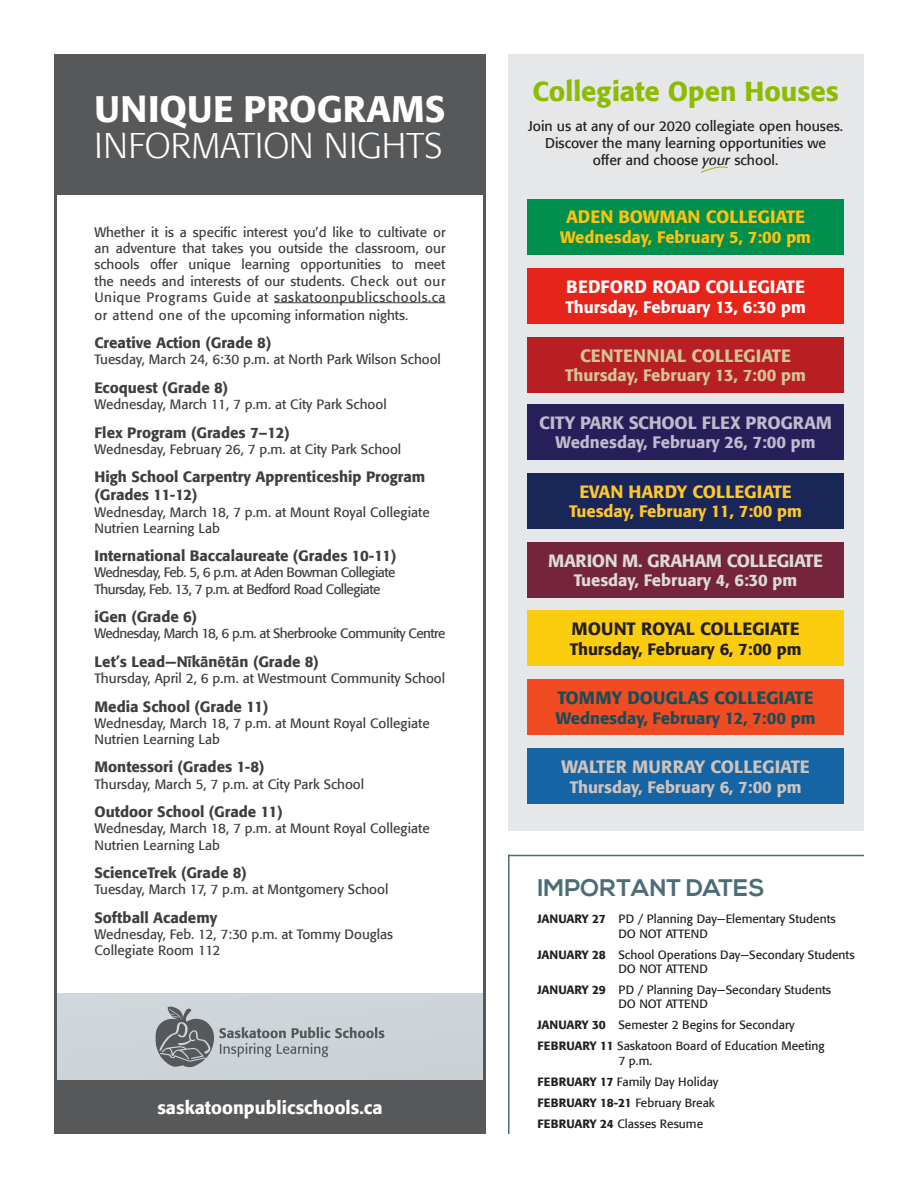
<style>
.page{position:relative;width:918px;height:1188px;background:#fff}
.page>*{position:absolute;margin:0;border:0;box-sizing:border-box;transform-origin:0 0}
.t1{font:500 36.75px "Formata";color:#fff}
.t2{font:300 35.55px "Formata";color:#fff}
.t3{font:500 27.3px "Formata";color:#8dbb00}
.t4{font:700 24px "Nexa";color:#4d6d76}
.t5{font:500 18px "Formata";color:#fff}
.t6{font:500 17.7px "Formata";letter-spacing:-.01em;color:#c0bacc}
.t7{font:500 17.7px "Formata";letter-spacing:-.02em;color:#dcdad6}
.t8{font:500 17.7px "Formata";color:#cfc3bc}
.t9{font:500 17.7px "Formata";color:#164e56}
.t10{font:500 17.7px "Formata";color:#fff}
.t11{font:500 17.7px "Formata";color:#fec210}
.t12{font:500 17.7px "Formata";color:#d3c497}
.t13{font:500 17.7px "Formata";color:#231f20}
.t14{font:500 17.7px "Formata";color:#fec62e}
.t15{font:500 16.5px "Formata";color:#164e56}
.t16{font:500 16.5px "Formata";color:#c0bacc}
.t17{font:500 16.5px "Formata";color:#fff}
.t18{font:500 16.5px "Formata";color:#fec210}
.t19{font:500 16.5px "Formata";color:#d3c497}
.t20{font:500 16.5px "Formata";color:#cfc3bc}
.t21{font:500 16.5px "Formata";color:#231f20}
.t22{font:500 16.5px "Formata";color:#fec62e}
.t23{font:500 16.5px "Formata";color:#dcdad6}
.t24{font:500 15px/18px "Formata";color:#3e3e3f}
.t25{font:14.1px/16.8px "Formata";color:#231f20;text-align:center}
.t26{font:13.5px/16.2px "Formata";color:#3e3e3f}
.t27{font:13.5px "Formata";letter-spacing:-.04em;color:#3e3e3f}
.t28{font:12px/14.4px "Formata";color:#231f20}
.t29{font:500 12px "Formata";color:#231f20}
.s1{font-family:"Arial";font-weight:700}
.s2{font-style:italic}
.s3{font-weight:500}
.s4{font-weight:400}
</style>
<div class="page">
<div style="left:54px;top:994px;width:432px;height:140px;background:#cdd5d9"></div>
<div style="left:54px;top:1080px;width:432px;height:54px;background:#57585a"></div>
<svg style="left:156px;top:1007px;width:228px;height:60px"></svg>
<div style="left:54px;top:54px;width:432px;height:140px;background:#57585a"></div>
<div style="left:54px;top:54px;width:432px;height:1080px;border:3px solid #57585a"></div>
<hr style="left:508px;top:855px;width:2px;height:279px;background:#4d6d76">
<hr style="left:508px;top:855px;width:356px;height:1px;background:#4d6d76">
<hr style="left:274px;top:302px;width:172px;height:1px;background:#3e3e3f">
<div style="left:508px;top:54px;width:355px;height:776px;background:#e6e7e9"></div>
<svg style="left:700px;top:166px;width:28px;height:7px"></svg>
<div style="left:527px;top:268px;width:317px;height:56px;background:#e72419"></div>
<div style="left:527px;top:199px;width:317px;height:55px;background:#008f4d"></div>
<div style="left:527px;top:337px;width:317px;height:56px;background:#b81f23"></div>
<div style="left:527px;top:748px;width:317px;height:56px;background:#1565a5"></div>
<div style="left:527px;top:679px;width:317px;height:56px;background:#f04b23"></div>
<div style="left:527px;top:542px;width:317px;height:56px;background:#74253d"></div>
<div style="left:527px;top:611px;width:317px;height:55px;background:#fccc0e"></div>
<div style="left:527px;top:473px;width:317px;height:56px;background:#182757"></div>
<div style="left:527px;top:404px;width:317px;height:56px;background:#271f59"></div>
<p class="t1" style="left:94px;top:86px;width:352px">UNIQUE PROGRAMS</p>
<p class="t2" style="left:94px;top:125px;width:350px">INFORMATION NIGHTS</p>
<p class="t26" style="left:94px;top:224px;width:353px;text-align:justify">Whether it is a specific interest you’d like to cultivate or an adventure that takes you outside the classroom, our schools offer unique learning opportunities to meet the needs and interests of our students. Check out our Unique Programs Guide at saskatoonpublicschools.ca</p>
<p class="t26" style="left:94px;top:307px;width:315px">or attend one of the upcoming information nights.</p>
<p class="t24" style="left:94px;top:334px;width:178px">Creative Action (Grade 8)</p>
<p class="t26" style="left:94px;top:352px;width:348px">Tuesday, March 24, 6:30 p.m. at North Park Wilson School</p>
<p class="t24" style="left:94px;top:379px;width:135px">Ecoquest (Grade 8)</p>
<p class="t26" style="left:94px;top:396px;width:294px">Wednesday, March 11, 7 p.m. at City Park School</p>
<p class="t24" style="left:94px;top:423px;width:197px">Flex Program (Grades 7–12)</p>
<p class="t26" style="left:94px;top:441px;width:308px">Wednesday, February 26, 7 p.m. at City Park School</p>
<p class="t24" style="left:94px;top:468px;width:332px">High School Carpentry Apprenticeship Program (Grades 11-12)</p>
<p class="t26" style="left:94px;top:504px;width:337px">Wednesday, March 18, 7 p.m. at Mount Royal Collegiate<br>Nutrien Learning Lab</p>
<p class="t24" style="left:94px;top:547px;width:304px">International Baccalaureate (Grades 10-11)</p>
<p class="t27" style="left:94px;top:564px;width:302px">Wednesday, Feb. 5, 6 p.m. at Aden Bowman Collegiate</p>
<p class="t27" style="left:94px;top:581px;width:287px">Thursday, Feb. 13, 7 p.m. at Bedford Road Collegiate</p>
<p class="t24" style="left:94px;top:608px;width:104px">iGen (Grade 6)</p>
<p class="t27" style="left:94px;top:625px;width:352px">Wednesday, March 18, 6 p.m. at Sherbrooke Community Centre</p>
<p class="t24" style="left:94px;top:652px;width:226px">Let’s Lead—N<span class="s1">ī</span>k<span class="s1">ā</span>n<span class="s1">ē</span>t<span class="s1">ā</span>n (Grade 8)</p>
<p class="t26" style="left:94px;top:670px;width:352px">Thursday, April 2, 6 p.m. at Westmount Community School</p>
<p class="t24" style="left:94px;top:697px;width:176px">Media School (Grade 11)</p>
<p class="t26" style="left:94px;top:715px;width:337px">Wednesday, March 18, 7 p.m. at Mount Royal Collegiate<br>Nutrien Learning Lab</p>
<p class="t24" style="left:94px;top:758px;width:171px">Montessori (Grades 1-8)</p>
<p class="t26" style="left:94px;top:776px;width:271px">Thursday, March 5, 7 p.m. at City Park School</p>
<p class="t24" style="left:94px;top:803px;width:190px">Outdoor School (Grade 11)</p>
<p class="t26" style="left:94px;top:820px;width:337px">Wednesday, March 18, 7 p.m. at Mount Royal Collegiate<br>Nutrien Learning Lab</p>
<p class="t24" style="left:94px;top:864px;width:154px">ScienceTrek (Grade 8)</p>
<p class="t26" style="left:94px;top:881px;width:295px">Tuesday, March 17, 7 p.m. at Montgomery School</p>
<p class="t24" style="left:94px;top:908px;width:124px">Softball Academy</p>
<p class="t26" style="left:94px;top:926px;width:300px">Wednesday, Feb. 12, 7:30 p.m. at Tommy Douglas<br>Collegiate Room 112</p>
<p class="t5" style="left:157px;top:1096px;width:227px">saskatoonpublicschools.ca</p>
<p class="t3" style="left:532px;top:75px;width:308px">Collegiate Open Houses</p>
<p class="t25" style="left:528px;top:118px;width:316px">Join us at any of our 2020 collegiate open houses.</p>
<p class="t25" style="left:545px;top:135px;width:283px">Discover the many learning opportunities we offer and choose <span class="s2">your</span> school.</p>
<p class="t11" style="left:566px;top:206px;width:241px">ADEN BOWMAN COLLEGIATE</p>
<p class="t18" style="left:560px;top:227px;width:252px">Wednesday, February 5, 7:00 pm</p>
<p class="t10" style="left:566px;top:276px;width:240px">BEDFORD ROAD COLLEGIATE</p>
<p class="t17" style="left:565px;top:297px;width:242px">Thursday, February 13, 6:30 pm</p>
<p class="t12" style="left:580px;top:344px;width:212px">CENTENNIAL COLLEGIATE</p>
<p class="t19" style="left:565px;top:365px;width:242px">Thursday, February 13, 7:00 pm</p>
<p class="t6" style="left:539px;top:411px;width:295px">CITY PARK SCHOOL FLEX PROGRAM</p>
<p class="t16" style="left:556px;top:432px;width:262px">Wednesday, February 26, 7:00 pm</p>
<p class="t14" style="left:579px;top:480px;width:214px">EVAN HARDY COLLEGIATE</p>
<p class="t22" style="left:569px;top:501px;width:234px">Tuesday, February 11, 7:00 pm</p>
<p class="t7" style="left:548px;top:549px;width:276px">MARION M. GRAHAM COLLEGIATE</p>
<p class="t23" style="left:574px;top:570px;width:225px">Tuesday, February 4, 6:30 pm</p>
<p class="t13" style="left:572px;top:618px;width:230px">MOUNT ROYAL COLLEGIATE</p>
<p class="t21" style="left:570px;top:639px;width:233px">Thursday, February 6, 7:00 pm</p>
<p class="t9" style="left:558px;top:687px;width:258px">TOMMY DOUGLAS COLLEGIATE</p>
<p class="t15" style="left:556px;top:708px;width:261px">Wednesday, February 12, 7:00 pm</p>
<p class="t8" style="left:561px;top:756px;width:250px">WALTER MURRAY COLLEGIATE</p>
<p class="t20" style="left:570px;top:777px;width:233px">Thursday, February 6, 7:00 pm</p>
<p class="t4" style="left:537px;top:874px;width:229px">IMPORTANT DATES</p>
<p class="t28" style="left:618px;top:912px;width:219px;text-indent:-81px"><span class="s3">JANUARY 27</span> PD / Planning Day—Elementary Students<br>DO NOT ATTEND</p>
<p class="t28" style="left:618px;top:947px;width:238px;text-indent:-81px"><span class="s3">JANUARY 28</span> School Operations Day—Secondary Students<br>DO NOT ATTEND</p>
<p class="t28" style="left:618px;top:983px;width:214px;text-indent:-81px"><span class="s3">JANUARY 29</span> PD / Planning Day—Secondary Students<br>DO NOT ATTEND</p>
<p class="t28" style="left:537px;top:1018px;width:259px"><span class="s3">JANUARY 30</span> Semester 2 Begins for Secondary</p>
<p class="t28" style="left:618px;top:1039px;width:208px;text-indent:-81px"><span class="s3">FEBRUARY 11</span> Saskatoon Board of Education Meeting<br>7 p.m.</p>
<p class="t28" style="left:537px;top:1074px;width:183px"><span class="s3">FEBRUARY 17</span> Family Day Holiday</p>
<p class="t29" style="left:537px;top:1095px;width:179px">FEBRUARY 18-21 <span class="s4">February Break</span></p>
<p class="t28" style="left:537px;top:1116px;width:167px"><span class="s3">FEBRUARY 24</span> Classes Resume</p>
</div>
